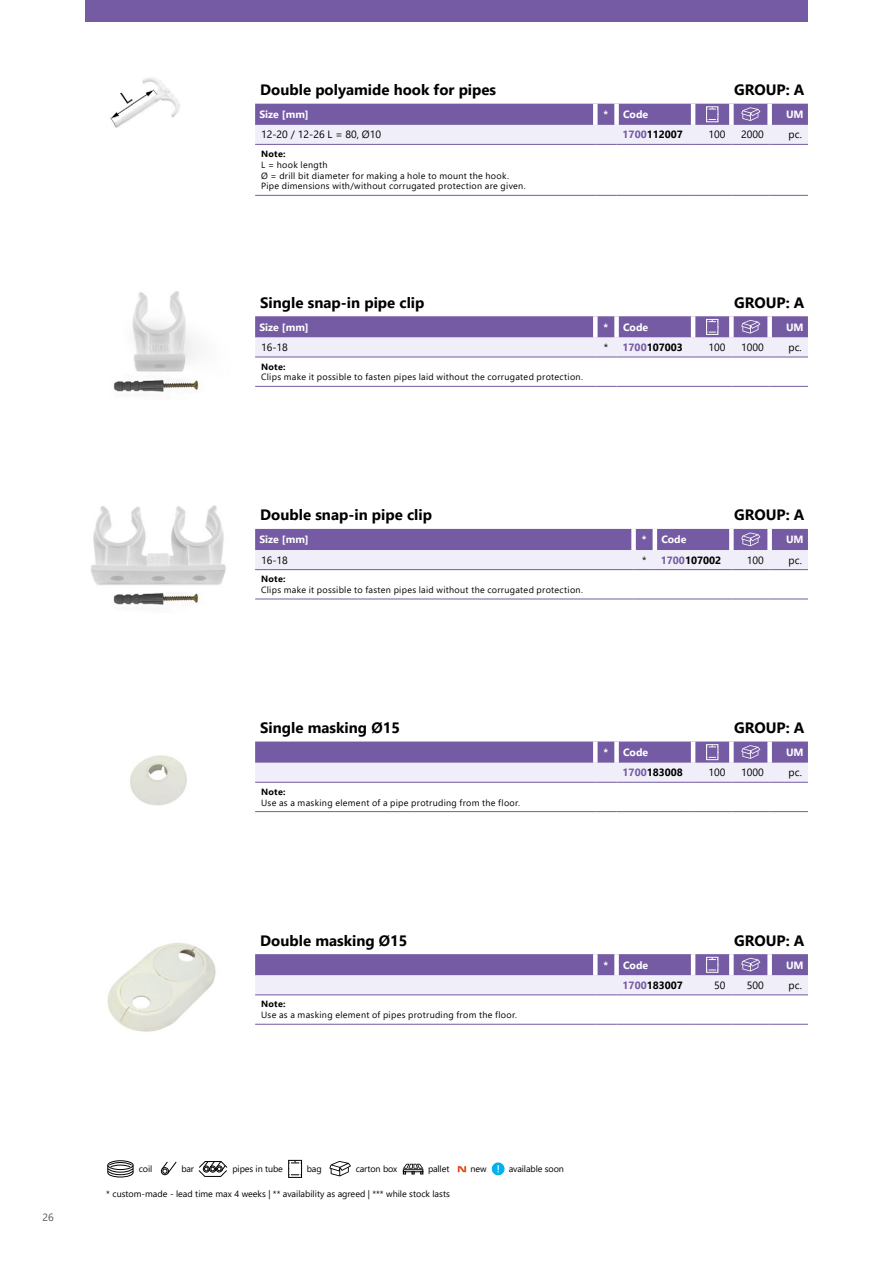
<style>
.page{position:relative;width:893px;height:1263px;background:#fff}
.page>*{position:absolute;margin:0;border:0;box-sizing:border-box;transform-origin:0 0}
.t1{font:700 15px "Segoe UI";color:#000}
.t2{font:10.5px "Segoe UI";color:#000}
.t3{font:700 10.5px "Segoe UI";color:#fff}
.t4{font:700 10.5px "Segoe UI";color:#000}
.t5{font:10.5px "Segoe UI";color:#575756}
.t6{font:9px/10.8px "Segoe UI";letter-spacing:.03em;color:#000}
.t7{font:9px "Segoe UI";color:#000}
.t8{font:9px "Segoe UI";letter-spacing:-.01em;color:#000}
.t9{font:700 9px "Segoe UI";letter-spacing:.03em;color:#000}
.s1{color:#745ba3}
.s2{font-weight:400}
</style>
<div class="page">
<div style="left:107px;top:1160px;width:26px;height:10px;border:1px solid #000;border-radius:50%"></div>
<svg style="left:107px;top:1162px;width:27px;height:16px"></svg>
<div style="left:161px;top:1167px;width:8px;height:8px;border:1px solid #000;border-radius:50%"></div>
<svg style="left:161px;top:1161px;width:16px;height:13px"></svg>
<svg style="left:198px;top:1161px;width:30px;height:16px"></svg>
<svg style="left:288px;top:1159px;width:14px;height:19px"></svg>
<svg style="left:329px;top:1161px;width:22px;height:15px"></svg>
<svg style="left:403px;top:1164px;width:20px;height:10px"></svg>
<svg style="left:458px;top:1166px;width:8px;height:6px"></svg>
<svg style="left:492px;top:1162px;width:12px;height:13px"></svg>
<div style="left:85px;top:0;width:723px;height:21px;background:#745ba3"></div>
<hr style="left:255px;top:195px;width:340px;height:1px;background:#745ba3">
<svg style="left:595px;top:195px;width:22px;height:1px"></svg>
<hr style="left:617px;top:195px;width:76px;height:1px;background:#745ba3">
<hr style="left:693px;top:195px;width:38px;height:1px;background:#745ba3">
<hr style="left:731px;top:195px;width:39px;height:1px;background:#745ba3">
<hr style="left:770px;top:195px;width:38px;height:1px;background:#745ba3">
<svg style="left:255px;top:104px;width:553px;height:41px;background:#b1a4cd"></svg>
<img style="left:110px;top:78px;width:70px;height:50px">
<hr style="left:255px;top:386px;width:340px;height:1px;background:#745ba3">
<svg style="left:595px;top:386px;width:22px;height:1px"></svg>
<hr style="left:617px;top:386px;width:76px;height:1px;background:#745ba3">
<hr style="left:693px;top:386px;width:38px;height:1px;background:#745ba3">
<hr style="left:731px;top:386px;width:39px;height:1px;background:#745ba3">
<hr style="left:770px;top:386px;width:38px;height:1px;background:#745ba3">
<svg style="left:255px;top:316px;width:553px;height:42px;background:#b2a5cd"></svg>
<img style="left:113px;top:291px;width:86px;height:101px">
<hr style="left:255px;top:599px;width:379px;height:1px;background:#745ba3">
<svg style="left:634px;top:599px;width:21px;height:1px"></svg>
<hr style="left:655px;top:599px;width:76px;height:1px;background:#745ba3">
<hr style="left:731px;top:599px;width:39px;height:1px;background:#745ba3">
<hr style="left:770px;top:599px;width:38px;height:1px;background:#745ba3">
<svg style="left:255px;top:529px;width:553px;height:41px;background:#b0a2cc"></svg>
<img style="left:91px;top:505px;width:135px;height:100px">
<hr style="left:255px;top:811px;width:340px;height:1px;background:#745ba3">
<svg style="left:595px;top:811px;width:22px;height:1px"></svg>
<hr style="left:617px;top:811px;width:76px;height:1px;background:#745ba3">
<hr style="left:693px;top:811px;width:38px;height:1px;background:#745ba3">
<hr style="left:731px;top:811px;width:39px;height:1px;background:#745ba3">
<hr style="left:770px;top:811px;width:38px;height:1px;background:#745ba3">
<svg style="left:255px;top:741px;width:553px;height:42px;background:#b2a5cd"></svg>
<img style="left:130px;top:755px;width:57px;height:51px">
<hr style="left:255px;top:1024px;width:340px;height:1px;background:#745ba3">
<svg style="left:595px;top:1024px;width:22px;height:1px"></svg>
<hr style="left:617px;top:1024px;width:76px;height:1px;background:#745ba3">
<hr style="left:693px;top:1024px;width:38px;height:1px;background:#745ba3">
<hr style="left:731px;top:1024px;width:39px;height:1px;background:#745ba3">
<hr style="left:770px;top:1024px;width:38px;height:1px;background:#745ba3">
<svg style="left:255px;top:954px;width:553px;height:42px;background:#b3a5ce"></svg>
<img style="left:107px;top:942px;width:109px;height:90px">
<h1 class="t1" style="left:260px;top:76px;width:237px">Double polyamide hook for pipes</h1>
<h1 class="t1" style="left:734px;top:76px;width:72px">GROUP: A</h1>
<p class="t3" style="left:259px;top:104px;width:51px">Size [mm]</p>
<p class="t3" style="left:604px;top:104px;width:46px">* Code</p>
<p class="t3" style="left:786px;top:104px;width:19px">UM</p>
<p class="t2" style="left:261px;top:125px;width:121px">12-20 / 12-26 L = 80, Ø10</p>
<p class="t4" style="left:623px;top:125px;width:62px"><span class="s1">1700</span>112007</p>
<p class="t2" style="left:708px;top:125px;width:18px">100</p>
<p class="t2" style="left:741px;top:125px;width:24px">2000</p>
<p class="t2" style="left:789px;top:125px;width:15px">pc.</p>
<p class="t9" style="left:261px;top:145px;width:26px">Note:</p>
<p class="t6" style="left:261px;top:158px;width:266px">L = hook length<br>Ø = drill bit diameter for making a hole to mount the hook.<br>Pipe dimensions with/without corrugated protection are given.</p>
<h1 class="t1" style="left:260px;top:288px;width:166px">Single snap-in pipe clip</h1>
<h1 class="t1" style="left:734px;top:288px;width:72px">GROUP: A</h1>
<p class="t3" style="left:259px;top:317px;width:51px">Size [mm]</p>
<p class="t3" style="left:604px;top:317px;width:46px">* Code</p>
<p class="t3" style="left:786px;top:317px;width:19px">UM</p>
<p class="t2" style="left:261px;top:337px;width:28px">16-18</p>
<p class="t4" style="left:604px;top:337px;width:81px"><span class="s2">*</span> <span class="s1">1700</span>107003</p>
<p class="t2" style="left:708px;top:337px;width:18px">100</p>
<p class="t2" style="left:741px;top:337px;width:24px">1000</p>
<p class="t2" style="left:789px;top:337px;width:15px">pc.</p>
<p class="t9" style="left:261px;top:358px;width:26px">Note:</p>
<p class="t6" style="left:261px;top:371px;width:323px">Clips make it possible to fasten pipes laid without the corrugated protection.</p>
<h1 class="t1" style="left:260px;top:501px;width:173px">Double snap-in pipe clip</h1>
<h1 class="t1" style="left:734px;top:501px;width:72px">GROUP: A</h1>
<p class="t3" style="left:259px;top:530px;width:51px">Size [mm]</p>
<p class="t3" style="left:642px;top:530px;width:46px">* Code</p>
<p class="t3" style="left:786px;top:530px;width:19px">UM</p>
<p class="t2" style="left:261px;top:550px;width:28px">16-18</p>
<p class="t4" style="left:642px;top:550px;width:81px"><span class="s2">*</span> <span class="s1">1700</span>107002</p>
<p class="t2" style="left:747px;top:550px;width:18px">100</p>
<p class="t2" style="left:789px;top:550px;width:15px">pc.</p>
<p class="t9" style="left:261px;top:570px;width:26px">Note:</p>
<p class="t6" style="left:261px;top:584px;width:323px">Clips make it possible to fasten pipes laid without the corrugated protection.</p>
<h1 class="t1" style="left:260px;top:713px;width:141px">Single masking Ø15</h1>
<h1 class="t1" style="left:734px;top:713px;width:72px">GROUP: A</h1>
<p class="t9" style="left:261px;top:783px;width:26px">Note:</p>
<p class="t6" style="left:261px;top:796px;width:260px">Use as a masking element of a pipe protruding from the floor.</p>
<p class="t3" style="left:604px;top:742px;width:46px">* Code</p>
<p class="t3" style="left:786px;top:742px;width:19px">UM</p>
<p class="t4" style="left:623px;top:763px;width:62px"><span class="s1">1700</span>183008</p>
<p class="t2" style="left:708px;top:763px;width:18px">100</p>
<p class="t2" style="left:741px;top:763px;width:24px">1000</p>
<p class="t2" style="left:789px;top:763px;width:15px">pc.</p>
<h1 class="t1" style="left:260px;top:926px;width:149px">Double masking Ø15</h1>
<h1 class="t1" style="left:734px;top:926px;width:72px">GROUP: A</h1>
<p class="t9" style="left:261px;top:996px;width:26px">Note:</p>
<p class="t6" style="left:261px;top:1009px;width:257px">Use as a masking element of pipes protruding from the floor.</p>
<p class="t3" style="left:604px;top:955px;width:46px">* Code</p>
<p class="t3" style="left:786px;top:955px;width:19px">UM</p>
<p class="t4" style="left:623px;top:975px;width:62px"><span class="s1">1700</span>183007</p>
<p class="t2" style="left:714px;top:975px;width:13px">50</p>
<p class="t2" style="left:747px;top:975px;width:18px">500</p>
<p class="t2" style="left:789px;top:975px;width:15px">pc.</p>
<p class="t5" style="left:43px;top:1207px;width:13px">26</p>
<p class="t6" style="left:139px;top:1163px;width:15px">coil</p>
<p class="t6" style="left:181px;top:1163px;width:14px">bar</p>
<p class="t8" style="left:232px;top:1160px;width:52px">pipes in tube</p>
<p class="t6" style="left:307px;top:1163px;width:16px">bag</p>
<p class="t8" style="left:356px;top:1160px;width:43px">carton box</p>
<p class="t6" style="left:428px;top:1163px;width:23px">pallet</p>
<p class="t6" style="left:470px;top:1163px;width:18px">new</p>
<p class="t8" style="left:509px;top:1160px;width:57px">available soon</p>
<p class="t7" style="left:106px;top:1185px;width:345px">* custom-made - lead time max 4 weeks | ** availability as agreed | *** while stock lasts</p>
</div>
